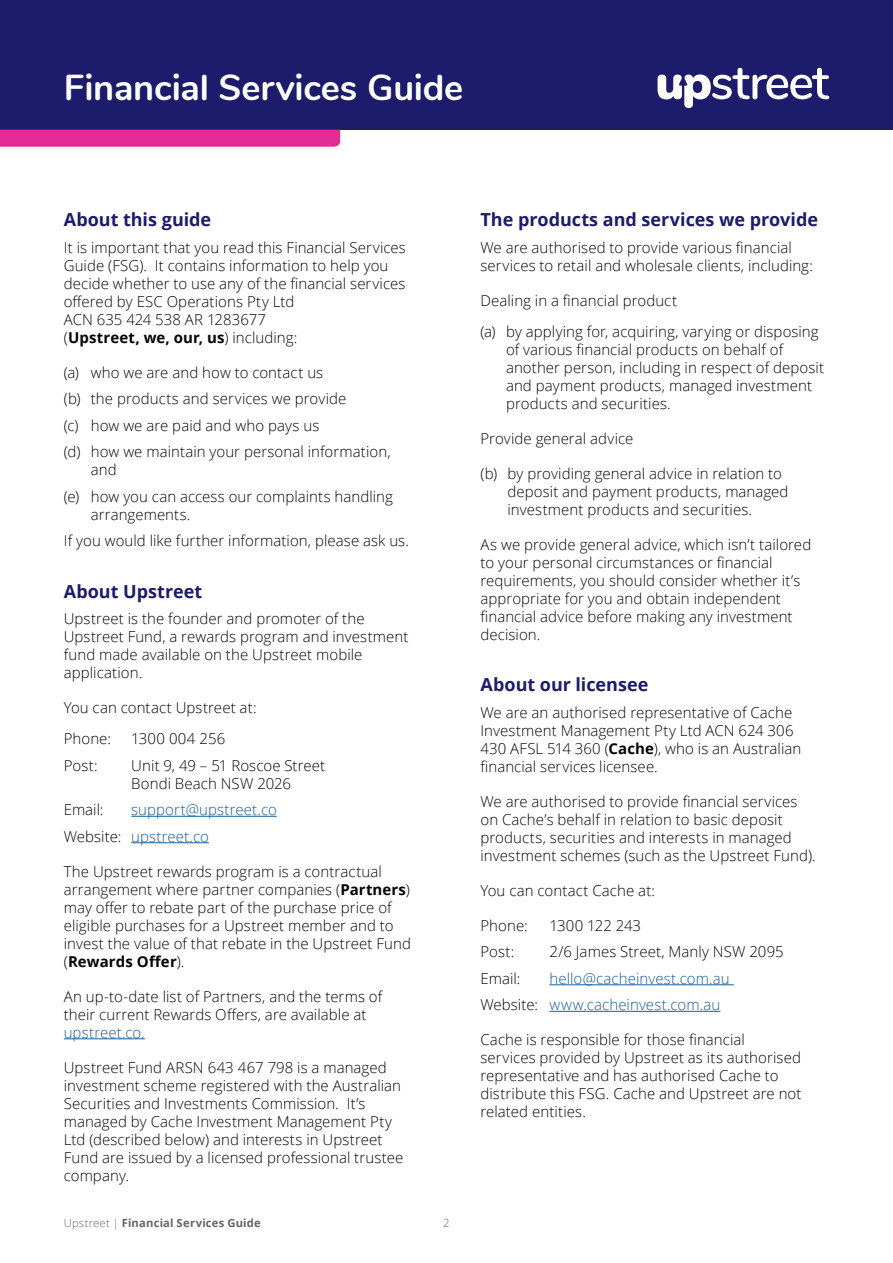
<style>
.page{position:relative;width:893px;height:1263px;background:#fff}
.page>*{position:absolute;margin:0;border:0;box-sizing:border-box;transform-origin:0 0}
.t1{font:700 36px "Nunito";letter-spacing:-.005em;color:#fff}
.t2{font:700 18px "Open Sans";color:#1d1b6b}
.t3{font:300 15px/18px "Open Sans";letter-spacing:.005em;color:#040605}
.t4{font:300 15px/26.5px "Open Sans";letter-spacing:.005em;color:#175d9e}
.t5{font:700 11.25px "Open Sans";letter-spacing:.015em;color:#656568}
.t6{font:300 11.25px "Open Sans";color:#656568}
.s1{font-weight:700}
.s2{color:#040605}
.s3{font-weight:300}
</style>
<div class="page">
<div style="left:0;top:0;width:893px;height:130px;background:#1d1b6b"></div>
<div style="left:0;top:130px;width:340px;height:17px;background:#e22c94"></div>
<svg style="left:657px;top:68px;width:172px;height:40px"></svg>
<hr style="left:131px;top:816px;width:146px;height:1px;background:#175d9e">
<hr style="left:131px;top:842px;width:78px;height:1px;background:#175d9e">
<hr style="left:64px;top:1038px;width:81px;height:1px;background:#175d9e">
<hr style="left:549px;top:984px;width:185px;height:1px;background:#175d9e">
<hr style="left:549px;top:1011px;width:171px;height:1px;background:#175d9e">
<h1 class="t1" style="left:64px;top:61px;width:401px">Financial Services Guide</h1>
<p class="t2" style="left:64px;top:207px;width:149px">About this guide</p>
<p class="t3" style="left:64px;top:238px;width:344px">It is important that you read this Financial Services Guide (FSG). It contains information to help you decide whether to use any of the financial services offered by ESC Operations Pty Ltd<br>ACN 635 424 538 AR 1283677<br>(<span class="s1">Upstreet, we, our, us</span>) including:</p>
<p class="t3" style="left:64px;top:359px;width:328px;line-height:26.5px">(a) who we are and how to contact us<br>(b) the products and services we provide<br>(c) how we are paid and who pays us<br>(d) how we maintain your personal information,</p>
<p class="t3" style="left:64px;top:456px;width:331px;line-height:26.5px;text-indent:27px">and<br>(e) how you can access our complaints handling</p>
<p class="t3" style="left:64px;top:501px;width:347px;line-height:26.5px;text-indent:27px">arrangements.<br>If you would like further information, please ask us.</p>
<p class="t2" style="left:64px;top:579px;width:140px">About Upstreet</p>
<p class="t3" style="left:64px;top:609px;width:346px">Upstreet is the founder and promoter of the Upstreet Fund, a rewards program and investment fund made available on the Upstreet mobile application.</p>
<p class="t3" style="left:64px;top:692px;width:194px;line-height:30.8px">You can contact Upstreet at:<br>Phone:</p>
<p class="t3" style="left:131px;top:729px;width:96px">1300 004 256</p>
<p class="t3" style="left:64px;top:756px;width:35px">Post:</p>
<p class="t3" style="left:131px;top:756px;width:196px">Unit 9, 49 – 51 Roscoe Street<br>Bondi Beach NSW 2026</p>
<p class="t3" style="left:64px;top:800px;width:41px">Email:</p>
<p class="t4" style="left:64px;top:796px;width:215px;text-indent:68px">support@upstreet.co<br><span class="s2">Website:</span> upstreet.co</p>
<p class="t3" style="left:64px;top:862px;width:349px">The Upstreet rewards program is a contractual arrangement where partner companies (<span class="s1">Partners</span>) may offer to rebate part of the purchase price of eligible purchases for a Upstreet member and to invest the value of that rebate in the Upstreet Fund (<span class="s1">Rewards Offer</span>).</p>
<p class="t3" style="left:64px;top:987px;width:320px">An up-to-date list of Partners, and the terms of their current Rewards Offers, are available at</p>
<p class="t4" style="left:64px;top:1018px;width:83px">upstreet.co.</p>
<p class="t3" style="left:64px;top:1058px;width:341px">Upstreet Fund ARSN 643 467 798 is a managed investment scheme registered with the Australian Securities and Investments Commission. It’s managed by Cache Investment Management Pty Ltd (described below) and interests in Upstreet Fund are issued by a licensed professional trustee company.</p>
<p class="t5" style="left:64px;top:1215px;width:199px"><span class="s3">Upstreet |</span> Financial Services Guide</p>
<p class="t6" style="left:443px;top:1215px;width:8px">2</p>
<p class="t2" style="left:480px;top:207px;width:339px">The products and services we provide</p>
<p class="t3" style="left:480px;top:238px;width:334px">We are authorised to provide various financial services to retail and wholesale clients, including:</p>
<p class="t3" style="left:480px;top:285px;width:340px;line-height:30.8px">Dealing in a financial product<br>(a) by applying for, acquiring, varying or disposing</p>
<p class="t3" style="left:506px;top:340px;width:320px">of various financial products on behalf of another person, including in respect of deposit and payment products, managed investment products and securities.</p>
<p class="t3" style="left:480px;top:429px;width:155px">Provide general advice</p>
<p class="t3" style="left:507px;top:464px;width:283px;text-indent:-27px">(b) by providing general advice in relation to deposit and payment products, managed investment products and securities.</p>
<p class="t3" style="left:480px;top:535px;width:332px">As we provide general advice, which isn’t tailored to your personal circumstances or financial requirements, you should consider whether it’s appropriate for you and obtain independent financial advice before making any investment decision.</p>
<p class="t2" style="left:480px;top:672px;width:169px">About our licensee</p>
<p class="t3" style="left:480px;top:703px;width:322px">We are an authorised representative of Cache Investment Management Pty Ltd ACN 624 306<br>430 AFSL 514 360 (<span class="s1">Cache</span>), who is an Australian financial services licensee.</p>
<p class="t3" style="left:480px;top:792px;width:337px">We are authorised to provide financial services on Cache’s behalf in relation to basic deposit products, securities and interests in managed investment schemes (such as the Upstreet Fund).</p>
<p class="t3" style="left:480px;top:881px;width:176px">You can contact Cache at:</p>
<p class="t3" style="left:480px;top:916px;width:49px">Phone:</p>
<p class="t3" style="left:549px;top:916px;width:93px">1300 122 243</p>
<p class="t3" style="left:480px;top:942px;width:35px">Post:</p>
<p class="t3" style="left:549px;top:942px;width:236px">2/6 James Street, Manly NSW 2095</p>
<p class="t3" style="left:480px;top:969px;width:41px">Email:</p>
<p class="t4" style="left:480px;top:964px;width:251px;text-indent:69px">hello@cacheinvest.com.au<br><span class="s2">Website:</span> www.cacheinvest.com.au</p>
<p class="t3" style="left:480px;top:1030px;width:322px">Cache is responsible for those financial services provided by Upstreet as its authorised representative and has authorised Cache to distribute this FSG. Cache and Upstreet are not related entities.</p>
</div>
